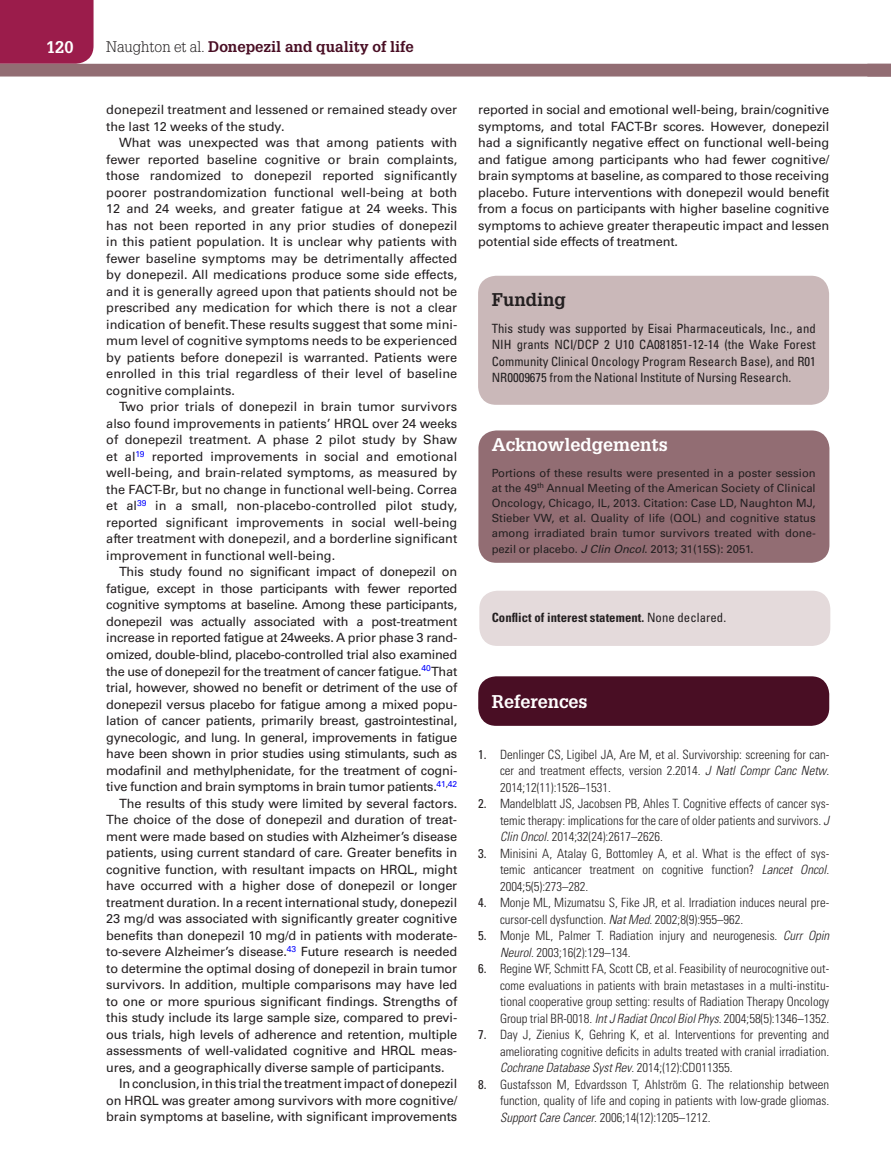
<style>
.page{position:relative;width:891px;height:1175px;background:#fff}
.page>*{position:absolute;margin:0;border:0;box-sizing:border-box;transform-origin:0 0}
.t1{font:700 18px "Glypha LT Std";color:#fff}
.t2{font:700 18px "Glypha LT Std";color:#231f20}
.t3{font:700 16.5px "Glypha LT Std";color:#fff}
.t4{font:700 15px "Glypha LT Std";color:#490e24}
.t5{font:12.75px/16.5px "Univers LT Std";letter-spacing:-.01em;color:#231f20;text-align:justify}
.t6{font:300 condensed 12.75px/16.5px "Univers LT Std";color:#231f20;text-align:justify}
.t7{font:condensed 12.75px/16.5px "Univers LT Std";color:#231f20;text-align:justify}
.t8{font:700 condensed 12.75px "Univers LT Std";letter-spacing:.005em;color:#231f20}
.t9{font:11.25px/15px "Univers LT Std";color:#231f20;text-align:justify}
.s1{font-weight:300;color:#231f20}
.s2{font-style:italic}
.s3{font-weight:400}
</style>
<div class="page">
<div style="left:0;top:0;width:94px;height:64px;background:#9b1c4b"></div>
<div style="left:0;top:64px;width:891px;height:12px;background:#926d73"></div>
<div style="left:478px;top:430px;width:351px;height:133px;background:#926d73;border-radius:18px"></div>
<div style="left:479px;top:590px;width:351px;height:56px;background:#e4dadb;border-radius:18px"></div>
<div style="left:478px;top:276px;width:351px;height:129px;background:#cab8b9;border-radius:18px"></div>
<div style="left:478px;top:676px;width:351px;height:50px;background:#490e24;border-radius:18px"></div>
<p class="t3" style="left:46px;top:37px;width:29px">120</p>
<p class="t4" style="left:106px;top:37px;width:309px"><span class="s1">Naughton et al.</span> Donepezil and quality of life</p>
<p class="t5" style="left:106px;top:102px;width:353px">donepezil treatment and lessened or remained steady over the last 12 weeks of the study.</p>
<p class="t5" style="left:106px;top:135px;width:353px;text-indent:13px">What was unexpected was that among patients with fewer reported baseline cognitive or brain complaints, those randomized to donepezil reported significantly poorer postrandomization functional well-being at both 12 and 24 weeks, and greater fatigue at 24 weeks. This has not been reported in any prior studies of donepezil in this patient population. It is unclear why patients with fewer baseline symptoms may be detrimentally affected by donepezil. All medications produce some side effects, and it is generally agreed upon that patients should not be prescribed any medication for which there is not a clear indication of benefit. These results suggest that some mini&shy;mum level of cognitive symptoms needs to be experienced by patients before donepezil is warranted. Patients were enrolled in this trial regardless of their level of baseline cognitive complaints.</p>
<p class="t5" style="left:106px;top:399px;width:353px;text-indent:13px">Two prior trials of donepezil in brain tumor survivors also found improvements in patients’ HRQL over 24 weeks of donepezil treatment. A phase 2 pilot study by Shaw et al<sup>19</sup> reported improvements in social and emotional well-being, and brain-related symptoms, as measured by the FACT-Br, but no change in functional well-being. Correa et al<sup>39</sup> in a small, non-placebo-controlled pilot study, reported significant improvements in social well-being after treatment with donepezil, and a borderline significant improvement in functional well-being.</p>
<p class="t5" style="left:119px;top:564px;width:340px">This study found no significant impact of donepezil on</p>
<p class="t5" style="left:106px;top:580px;width:353px">fatigue, except in those participants with fewer reported</p>
<p class="t5" style="left:106px;top:597px;width:353px">cognitive symptoms at baseline. Among these participants,</p>
<p class="t5" style="left:106px;top:613px;width:353px">donepezil was actually associated with a post-treatment</p>
<p class="t5" style="left:106px;top:630px;width:352px">increase in reported fatigue at 24weeks. A prior phase 3 rand-</p>
<p class="t5" style="left:106px;top:646px;width:353px">omized, double-blind, placebo-controlled trial also examined</p>
<p class="t5" style="left:106px;top:663px;width:352px">the use of donepezil for the treatment of cancer fatigue.<sup>40</sup> That</p>
<p class="t5" style="left:106px;top:679px;width:353px">trial, however, showed no benefit or detriment of the use of</p>
<p class="t5" style="left:106px;top:696px;width:353px">donepezil versus placebo for fatigue among a mixed popu-</p>
<p class="t5" style="left:106px;top:712px;width:352px">lation of cancer patients, primarily breast, gastrointestinal,</p>
<p class="t5" style="left:106px;top:729px;width:353px">gynecologic, and lung. In general, improvements in fatigue</p>
<p class="t5" style="left:106px;top:745px;width:353px">have been shown in prior studies using stimulants, such as</p>
<p class="t5" style="left:106px;top:762px;width:352px">modafinil and methylphenidate, for the treatment of cogni-</p>
<p class="t5" style="left:106px;top:778px;width:352px">tive function and brain symptoms in brain tumor patients.<sup>41</sup><sup>,</sup><sup>42</sup></p>
<p class="t5" style="left:119px;top:795px;width:340px">The results of this study were limited by several factors.</p>
<p class="t5" style="left:106px;top:811px;width:352px">The choice of the dose of donepezil and duration of treat-</p>
<p class="t5" style="left:106px;top:828px;width:353px">ment were made based on studies with Alzheimer’s disease</p>
<p class="t5" style="left:106px;top:844px;width:353px">patients, using current standard of care. Greater benefits in</p>
<p class="t5" style="left:106px;top:861px;width:352px">cognitive function, with resultant impacts on HRQL, might</p>
<p class="t5" style="left:106px;top:877px;width:353px">have occurred with a higher dose of donepezil or longer</p>
<p class="t5" style="left:106px;top:894px;width:353px">treatment duration. In a recent international study, donepezil</p>
<p class="t5" style="left:106px;top:910px;width:352px">23 mg/d was associated with significantly greater cognitive</p>
<p class="t5" style="left:106px;top:927px;width:353px">benefits than donepezil 10 mg/d in patients with moderate-</p>
<p class="t5" style="left:106px;top:943px;width:352px">to-severe Alzheimer’s disease.<sup>43</sup> Future research is needed</p>
<p class="t5" style="left:106px;top:960px;width:353px">to determine the optimal dosing of donepezil in brain tumor</p>
<p class="t5" style="left:106px;top:976px;width:353px">survivors. In addition, multiple comparisons may have led</p>
<p class="t5" style="left:106px;top:993px;width:353px">to one or more spurious significant findings. Strengths of</p>
<p class="t5" style="left:106px;top:1009px;width:353px">this study include its large sample size, compared to previ-</p>
<p class="t5" style="left:106px;top:1026px;width:353px">ous trials, high levels of adherence and retention, multiple</p>
<p class="t5" style="left:106px;top:1042px;width:352px">assessments of well-validated cognitive and HRQL meas-</p>
<p class="t5" style="left:106px;top:1059px;width:340px">ures, and a geographically diverse sample of participants.</p>
<p class="t5" style="left:119px;top:1075px;width:340px">In conclusion, in this trial the treatment impact of donepezil</p>
<p class="t5" style="left:106px;top:1092px;width:353px">on HRQL was greater among survivors with more cognitive/</p>
<p class="t5" style="left:106px;top:1108px;width:352px">brain symptoms at baseline, with significant improvements</p>
<p class="t5" style="left:478px;top:102px;width:353px">reported in social and emotional well-being, brain/cognitive symptoms, and total FACT-Br scores. However, donepezil had a significantly negative effect on functional well-being and fatigue among participants who had fewer cognitive/ brain symptoms at baseline, as compared to those receiving placebo. Future interventions with donepezil would benefit from a focus on participants with higher baseline cognitive symptoms to achieve greater therapeutic impact and lessen potential side effects of treatment.</p>
<h1 class="t2" style="left:492px;top:288px;width:76px">Funding</h1>
<p class="t7" style="left:492px;top:320px;width:326px">This study was supported by Eisai Pharmaceuticals, Inc., and NIH grants NCI/DCP 2 U10 CA081851-12-14 (the Wake Forest Community Clinical Oncology Program Research Base), and R01<br>NR0009675 from the National Institute of Nursing Research.</p>
<h1 class="t1" style="left:492px;top:433px;width:178px">Acknowledgements</h1>
<p class="t9" style="left:492px;top:465px;width:326px">Portions of these results were presented in a poster session at the 49<sup>th</sup> Annual Meeting of the American Society of Clinical Oncology, Chicago, IL, 2013. Citation: Case LD, Naughton MJ, Stieber VW, et al. Quality of life (QOL) and cognitive status among irradiated brain tumor survivors treated with done-</p>
<p class="t9" style="left:492px;top:542px;width:263px">pezil or placebo. <span class="s2">J Clin Oncol</span>. 2013; 31(15S): 2051.</p>
<p class="t8" style="left:492px;top:610px;width:236px">Conflict of interest statement. <span class="s3">None declared.</span></p>
<h1 class="t1" style="left:492px;top:690px;width:97px">References</h1>
<p class="t6" style="left:500px;top:746px;width:331px;text-indent:-22px"><span class="s3">1.</span> Denlinger CS, Ligibel JA, Are M, et al. Survivorship: screening for can&shy;cer and treatment effects, version 2.2014. <span class="s2">J Natl Compr Canc Netw</span>.<br>2014;12(11):1526–1531.</p>
<p class="t6" style="left:500px;top:795px;width:331px;text-indent:-22px"><span class="s3">2.</span> Mandelblatt JS, Jacobsen PB, Ahles T. Cognitive effects of cancer sys&shy;temic therapy: implications for the care of older patients and survivors. <span class="s2">J Clin Oncol</span>. 2014;32(24):2617–2626.</p>
<p class="t6" style="left:500px;top:845px;width:331px;text-indent:-22px"><span class="s3">3.</span> Minisini A, Atalay G, Bottomley A, et al. What is the effect of sys&shy;temic anticancer treatment on cognitive function? <span class="s2">Lancet Oncol</span>.<br>2004;5(5):273–282.</p>
<p class="t6" style="left:500px;top:894px;width:331px;text-indent:-22px"><span class="s3">4.</span> Monje ML, Mizumatsu S, Fike JR, et al. Irradiation induces neural pre&shy;cursor-cell dysfunction. <span class="s2">Nat Med</span>. 2002;8(9):955–962.</p>
<p class="t6" style="left:500px;top:927px;width:331px;text-indent:-22px"><span class="s3">5.</span> Monje ML, Palmer T. Radiation injury and neurogenesis. <span class="s2">Curr Opin<br>Neurol</span>. 2003;16(2):129–134.</p>
<p class="t6" style="left:500px;top:960px;width:331px;text-indent:-22px"><span class="s3">6.</span> Regine WF, Schmitt FA, Scott CB, et al. Feasibility of neurocognitive out&shy;come evaluations in patients with brain metastases in a multi-institu&shy;tional cooperative group setting: results of Radiation Therapy Oncology Group trial BR-0018. <span class="s2">Int J Radiat Oncol Biol Phys</span>. 2004;58(5):1346–1352.</p>
<p class="t6" style="left:500px;top:1026px;width:331px;text-indent:-22px"><span class="s3">7.</span> Day J, Zienius K, Gehring K, et al. Interventions for preventing and ameliorating cognitive deficits in adults treated with cranial irradiation.<br><span class="s2">Cochrane Database Syst Rev</span>. 2014;(12):CD011355.</p>
<p class="t6" style="left:500px;top:1076px;width:331px;text-indent:-22px"><span class="s3">8.</span> Gustafsson M, Edvardsson T, Ahlström G. The relationship between function, quality of life and coping in patients with low-grade gliomas.<br><span class="s2">Support Care Cancer</span>. 2006;14(12):1205–1212.</p>
</div>
